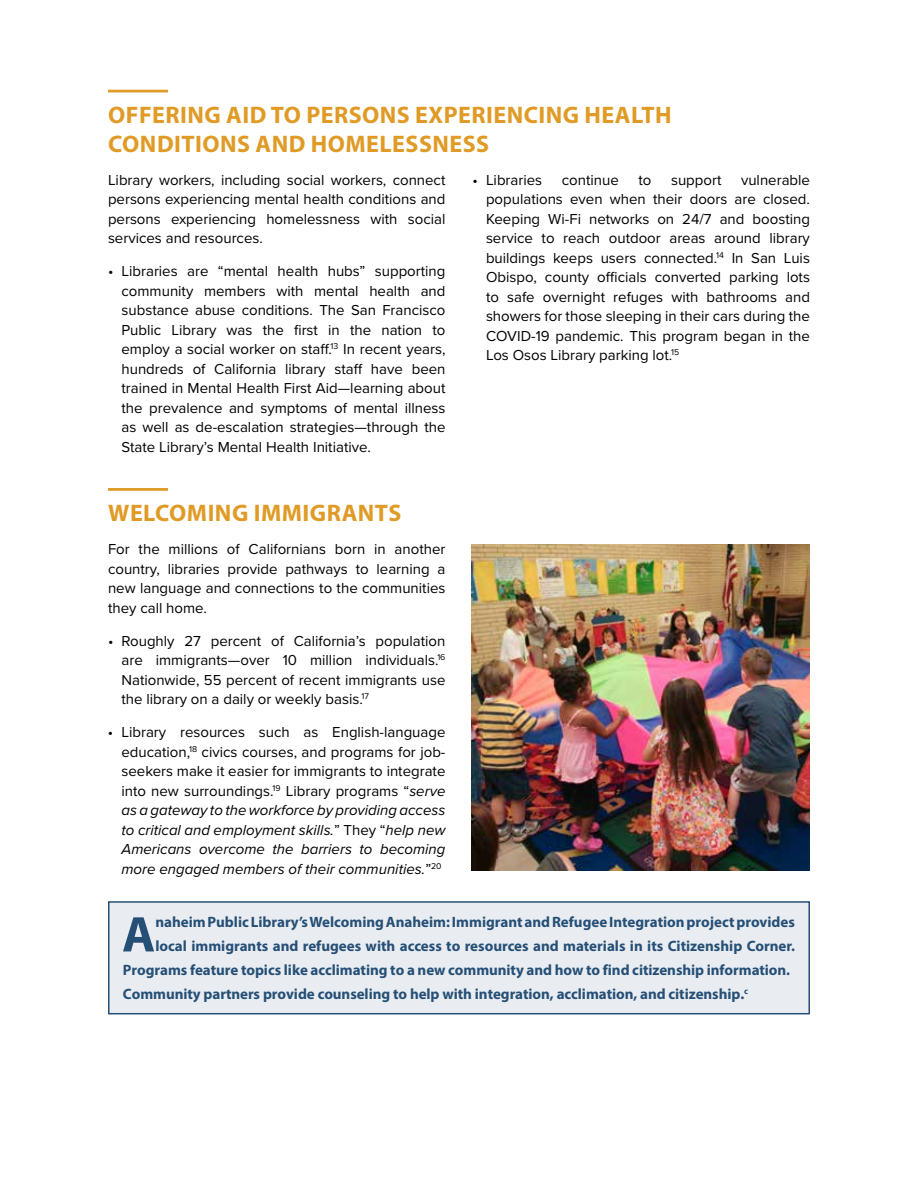
<style>
.page{position:relative;width:918px;height:1188px;background:#fff}
.page>*{position:absolute;margin:0;border:0;box-sizing:border-box;transform-origin:0 0}
.t1{font:700 50.55px "Myriad Pro";color:#264f76}
.t2{font:700 24px/28.8px "Myriad Pro";letter-spacing:.02em;color:#e09b26}
.t3{font:15px/19.5px "Proxima Nova";color:#000;text-align:justify}
.t4{font:700 15px "Myriad Pro";letter-spacing:-.005em;color:#264f76}
.s1{font-style:italic}
</style>
<div class="page">
<hr style="left:108px;top:488px;width:60px;height:3px;background:#e09b26">
<hr style="left:108px;top:90px;width:60px;height:2px;background:#e09b26">
<img style="left:472px;top:544px;width:337px;height:326px">
<div style="left:109px;top:902px;width:700px;height:112px;background:#e9edf1"></div>
<div style="left:108px;top:901px;width:702px;height:113px;border:2px solid #264f76"></div>
<h2 class="t2" style="left:108px;top:100px;width:565px">OFFERING AID TO PERSONS EXPERIENCING HEALTH<br>CONDITIONS AND HOMELESSNESS</h2>
<p class="t3" style="left:108px;top:170px;width:339px">Library workers, including social workers, connect persons experiencing mental health conditions and persons experiencing homelessness with social services and resources.</p>
<p class="t3" style="left:122px;top:261px;width:326px;text-indent:-14px">• Libraries are “mental health hubs” supporting community members with mental health and substance abuse conditions. The San Francisco Public Library was the frst in the nation to employ a social worker on staf.<sup>13</sup> In recent years, hundreds of California library staf have been trained in Mental Health First Aid—learning about the prevalence and symptoms of mental illness as well as de-escalation strategies—through the State Library’s Mental Health Initiative.</p>
<p class="t3" style="left:473px;top:170px;width:71px">• Libraries</p>
<p class="t3" style="left:562px;top:170px;width:59px">continue</p>
<p class="t3" style="left:638px;top:170px;width:14px">to</p>
<p class="t3" style="left:671px;top:170px;width:52px">support</p>
<p class="t3" style="left:486px;top:170px;width:326px;text-indent:255px">vulnerable populations even when their doors are closed.<br>Keeping Wi-Fi networks on 24/7 and boosting service to reach outdoor areas around library buildings keeps users</p>
<p class="t3" style="left:644px;top:248px;width:167px">connected.<sup>14</sup> In San Luis</p>
<p class="t3" style="left:486px;top:267px;width:326px">Obispo, county ofcials converted parking lots to safe overnight refuges with bathrooms and showers for those sleeping in their cars during the COVID-19 pandemic. This program began in the Los Osos Library parking lot.<sup>15</sup></p>
<h2 class="t2" style="left:108px;top:498px;width:295px">WELCOMING IMMIGRANTS</h2>
<p class="t3" style="left:108px;top:539px;width:339px">For the millions of Californians born in another country, libraries provide pathways to learning a new language and connections to the communities they call home.</p>
<p class="t3" style="left:122px;top:631px;width:326px;text-indent:-14px">• Roughly 27 percent of California’s population are immigrants—over 10 million individuals.<sup>16<br></sup>Nationwide, 55 percent of recent immigrants use the library on a daily or weekly basis.<sup>17</sup></p>
<p class="t3" style="left:121px;top:722px;width:326px;text-indent:-14px">• Library resources such as English-language education,<sup>18</sup> civics courses, and programs for job&shy;seekers make it easier for immigrants to integrate into new surroundings.<sup>19</sup> Library programs “<span class="s1">serve as a gateway to the workforce by providing access to critical and employment skills.</span>” They “<span class="s1">help new Americans overcome the barriers to becoming more engaged members of their communities.</span>”<sup>20</sup></p>
<p class="t1" style="left:122px;top:901px;width:35px">A</p>
<p class="t4" style="left:155px;top:913px;width:641px">naheim Public Library’s Welcoming Anaheim: Immigrant and Refugee Integration project provides</p>
<p class="t4" style="left:155px;top:937px;width:641px">local immigrants and refugees with access to resources and materials in its Citizenship Corner.</p>
<p class="t4" style="left:123px;top:961px;width:669px">Programs feature topics like acclimating to a new community and how to find citizenship information.</p>
<p class="t4" style="left:123px;top:985px;width:627px">Community partners provide counseling to help with integration, acclimation, and citizenship.<sup>c</sup></p>
</div>
